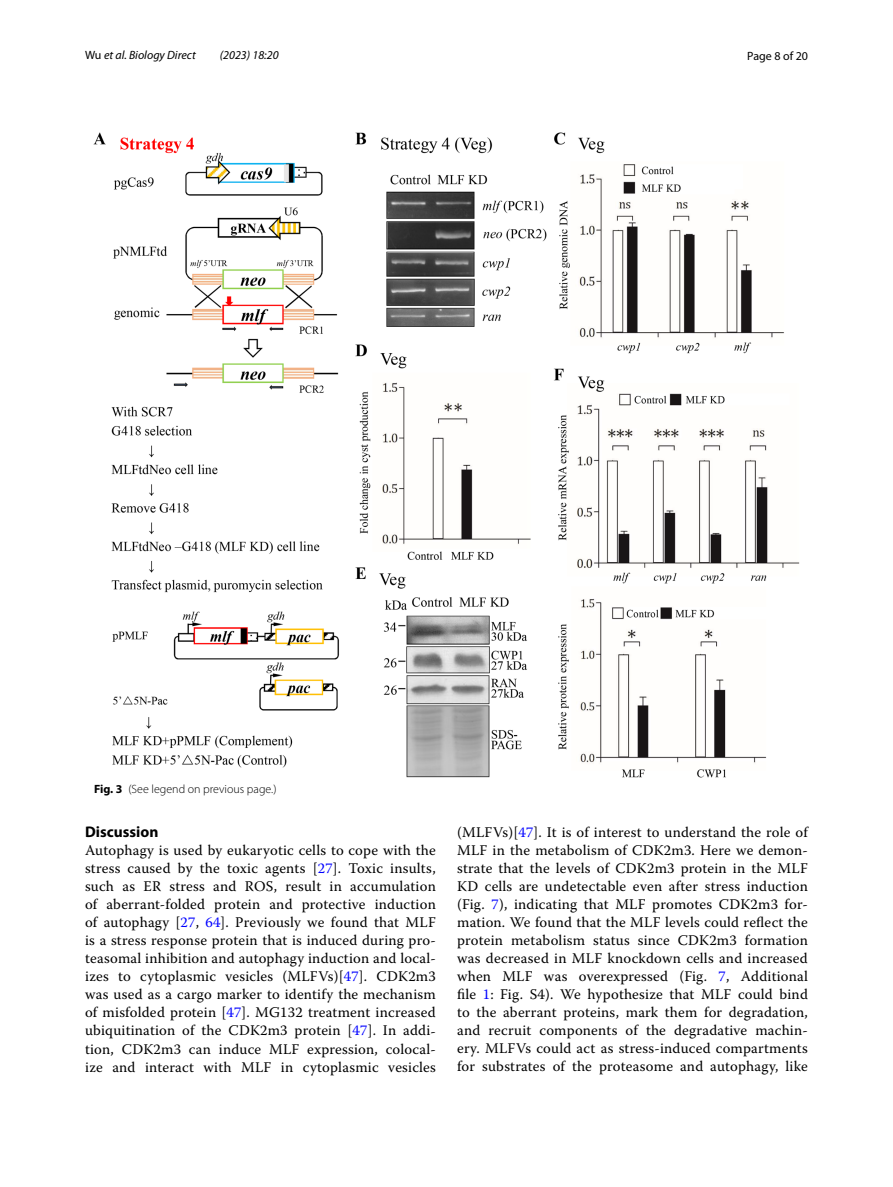
<style>
.page{position:relative;width:893px;height:1187px;background:#fff}
.page>*{position:absolute;margin:0;border:0;box-sizing:border-box;transform-origin:0 0}
.t1{font:700 15.45px "Myriad Pro";color:#000}
.t2{font:14.7px/18px "Warnock Pro";letter-spacing:.015em;color:#000;text-align:justify}
.t3{font:italic 12px "Myriad Pro";color:#000}
.t4{font:300 12px "Myriad Pro";color:#000}
.t5{font:12px "Myriad Pro";color:#000}
.s1{font-style:normal}
.s2{font-weight:700}
.s3{color:#00f}
</style>
<div class="page">
<img style="left:94px;top:133px;width:705px;height:644px">
<p class="t3" style="left:85px;top:48px;width:112px"><span class="s1">Wu</span> et al. Biology Direct</p>
<p class="t3" style="left:220px;top:48px;width:60px">(2023) 18:20</p>
<p class="t5" style="left:747px;top:48px;width:62px">Page 8 of 20</p>
<p class="t4" style="left:94px;top:781px;width:184px"><span class="s2">Fig. 3</span> (See legend on previous page.)</p>
<p class="t1" style="left:85px;top:822px;width:75px">Discussion</p>
<p class="t2" style="left:85px;top:841px;width:352px">Autophagy is used by eukaryotic cells to cope with the stress caused by the toxic agents [<span class="s3">27</span>]. Toxic insults, such as ER stress and ROS, result in accumulation of aberrant-folded protein and protective induction of autophagy [<span class="s3">27</span>, <span class="s3">64</span>]. Previously we found that MLF is a stress response protein that is induced during pro&shy;teasomal inhibition and autophagy induction and local&shy;izes to cytoplasmic vesicles (MLFVs)[<span class="s3">47</span>]. CDK2m3 was used as a cargo marker to identify the mechanism of misfolded protein [<span class="s3">47</span>]. MG132 treatment increased ubiquitination of the CDK2m3 protein [<span class="s3">47</span>]. In addi&shy;tion, CDK2m3 can induce MLF expression, colocal&shy;ize and interact with MLF in cytoplasmic vesicles</p>
<p class="t2" style="left:457px;top:822px;width:352px">(MLFVs)[<span class="s3">47</span>]. It is of interest to understand the role of MLF in the metabolism of CDK2m3. Here we demon&shy;strate that the levels of CDK2m3 protein in the MLF KD cells are undetectable even after stress induction (Fig. <span class="s3">7</span>), indicating that MLF promotes CDK2m3 for&shy;mation. We found that the MLF levels could reflect the protein metabolism status since CDK2m3 formation was decreased in MLF knockdown cells and increased when MLF was overexpressed (Fig. <span class="s3">7</span>, Additional file <span class="s3">1</span>: Fig. S4). We hypothesize that MLF could bind to the aberrant proteins, mark them for degradation, and recruit components of the degradative machin&shy;ery. MLFVs could act as stress-induced compartments for substrates of the proteasome and autophagy, like</p>
</div>
